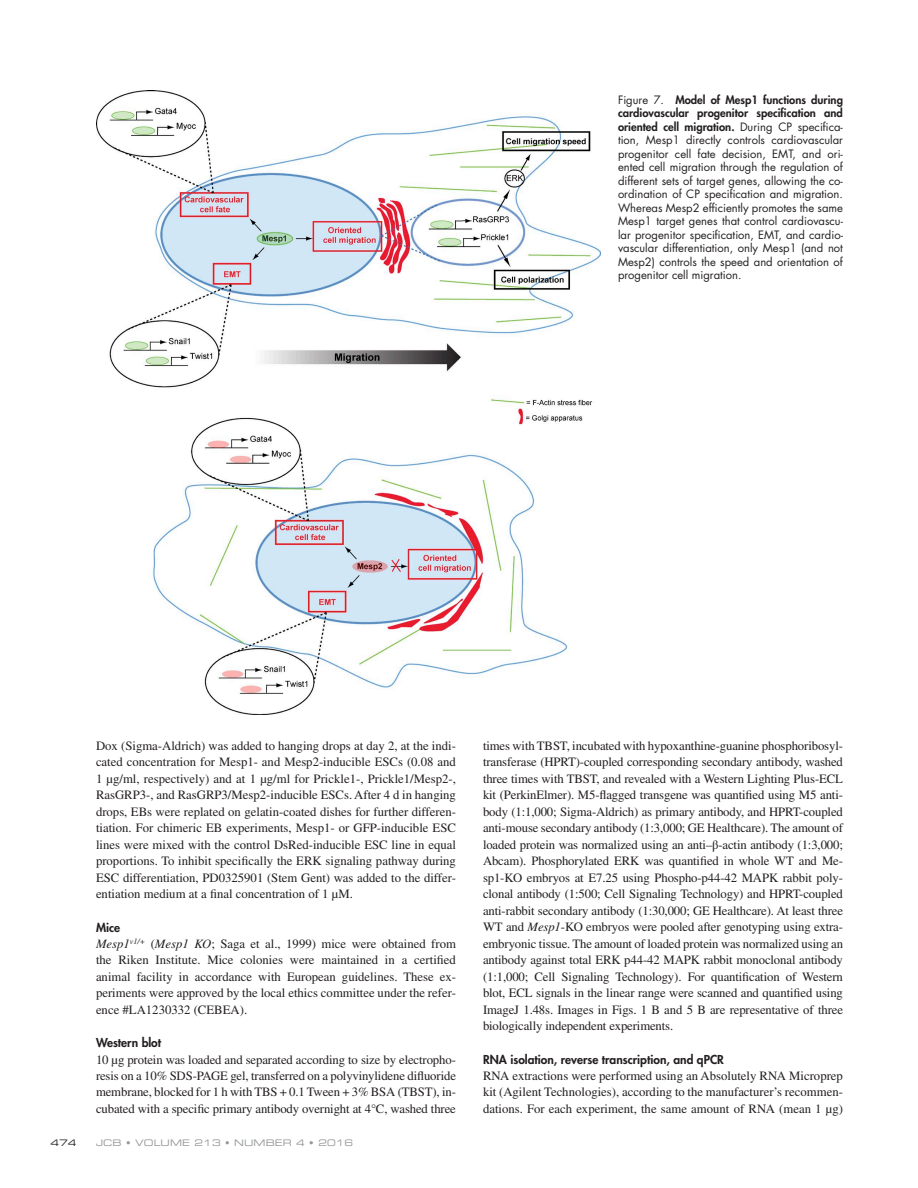
<style>
.page{position:relative;width:918px;height:1188px;background:#fff}
.page>*{position:absolute;margin:0;border:0;box-sizing:border-box;transform-origin:0 0}
.t1{font:12.75px/16.5px "Times LT Std";color:#231f20;text-align:justify}
.t2{font:800 12px "Futura Std";color:#231f20}
.t3{font:11.25px/13.5px "Futura Std";color:#231f20;text-align:justify}
.t4{font:9px "Eurostile LT Std Ex 2";letter-spacing:.01em;color:#949698}
.t5{font:9px "Eurostile LT Std Ex 2";color:#231f20}
.s1{font-weight:800}
.s2{font-style:italic}
.s3{font-family:"STIX General"}
</style>
<div class="page">
<img style="left:96px;top:90px;width:504px;height:625px">
<p class="t3" style="left:618px;top:93px;width:227px">Figure 7. <span class="s1">Model of Mesp1 functions during cardiovascular progenitor specification and oriented cell migration.</span> During CP specifica&shy;tion, Mesp1 directly controls cardiovascular progenitor cell fate decision, EMT, and ori&shy;ented cell migration through the regulation of different sets of target genes, allowing the co&shy;ordination of CP specification and migration.<br>Whereas Mesp2 efficiently promotes the same Mesp1 target genes that control cardiovascu&shy;lar progenitor specification, EMT, and cardio&shy;vascular differentiation, only Mesp1 (and not Mesp2) controls the speed and orientation of progenitor cell migration.</p>
<p class="t1" style="left:96px;top:737px;width:362px">Dox (Sigma-Aldrich) was added to hanging drops at day 2, at the indi&shy;cated concentration for Mesp1- and Mesp2-inducible ESCs (0.08 and 1 µg/ml, respectively) and at 1 µg/ml for Prickle1-, Prickle1/Mesp2-, RasGRP3-, and RasGRP3/Mesp2-inducible ESCs. After 4 d in hanging drops, EBs were replated on gelatin-coated dishes for further differen&shy;tiation. For chimeric EB experiments, Mesp1- or GFP-inducible ESC lines were mixed with the control DsRed-inducible ESC line in equal proportions. To inhibit specifically the ERK signaling pathway during ESC differentiation, PD0325901 (Stem Gent) was added to the differ&shy;entiation medium at a final concentration of 1 µM.</p>
<p class="t2" style="left:96px;top:919px;width:26px">Mice</p>
<p class="t1" style="left:96px;top:935px;width:362px"><span class="s2">Mesp1</span><sup>v1/+</sup> (<span class="s2">Mesp1 KO</span>; Saga et al., 1999) mice were obtained from the Riken Institute. Mice colonies were maintained in a certified animal facility in accordance with European guidelines. These ex&shy;periments were approved by the local ethics committee under the refer&shy;ence #LA1230332 (CEBEA).</p>
<p class="t2" style="left:96px;top:1035px;width:67px">Western blot</p>
<p class="t1" style="left:96px;top:1051px;width:362px">10 µg protein was loaded and separated according to size by electropho&shy;resis on a 10% SDS-PAGE gel, transferred on a polyvinylidene difluoride membrane, blocked for 1 h with TBS + 0.1 Tween + 3% BSA (TBST), in&shy;cubated with a specific primary antibody overnight at 4°C, washed three</p>
<p class="t5" style="left:50px;top:1136px;width:28px">474</p>
<p class="t4" style="left:96px;top:1136px;width:259px">JCB • VOLUME 213 • NUMBER 4 • 2016</p>
<p class="t1" style="left:483px;top:737px;width:362px">times with TBST, incubated with hypoxanthine-guanine phosphoribosyl&shy;transferase (HPRT)-coupled corresponding secondary antibody, washed three times with TBST, and revealed with a Western Lighting Plus-ECL kit (PerkinElmer). M5-flagged transgene was quantified using M5 anti&shy;body (1:1,000; Sigma-Aldrich) as primary antibody, and HPRT-coupled anti-mouse secondary antibody (1:3,000; GE Healthcare). The amount of loaded protein was normalized using an anti–<span class="s3">β</span>-actin antibody (1:3,000; Abcam). Phosphorylated ERK was quantified in whole WT and Me&shy;sp1-KO embryos at E7.25 using Phospho-p44-42 MAPK rabbit poly&shy;clonal antibody (1:500; Cell Signaling Technology) and HPRT-coupled anti-rabbit secondary antibody (1:30,000; GE Healthcare). At least three WT and <span class="s2">Mesp1</span>-KO embryos were pooled after genotyping using extra&shy;embryonic tissue. The amount of loaded protein was normalized using an antibody against total ERK p44-42 MAPK rabbit monoclonal antibody (1:1,000; Cell Signaling Technology). For quantification of Western blot, ECL signals in the linear range were scanned and quantified using ImageJ 1.48s. Images in Figs. 1 B and 5 B are representative of three biologically independent experiments.</p>
<p class="t2" style="left:483px;top:1051px;width:242px">RNA isolation, reverse transcription, and qPCR</p>
<p class="t1" style="left:483px;top:1067px;width:362px">RNA extractions were performed using an Absolutely RNA Microprep kit (Agilent Technologies), according to the manufacturer’s recommen&shy;dations. For each experiment, the same amount of RNA (mean 1 µg)</p>
</div>
